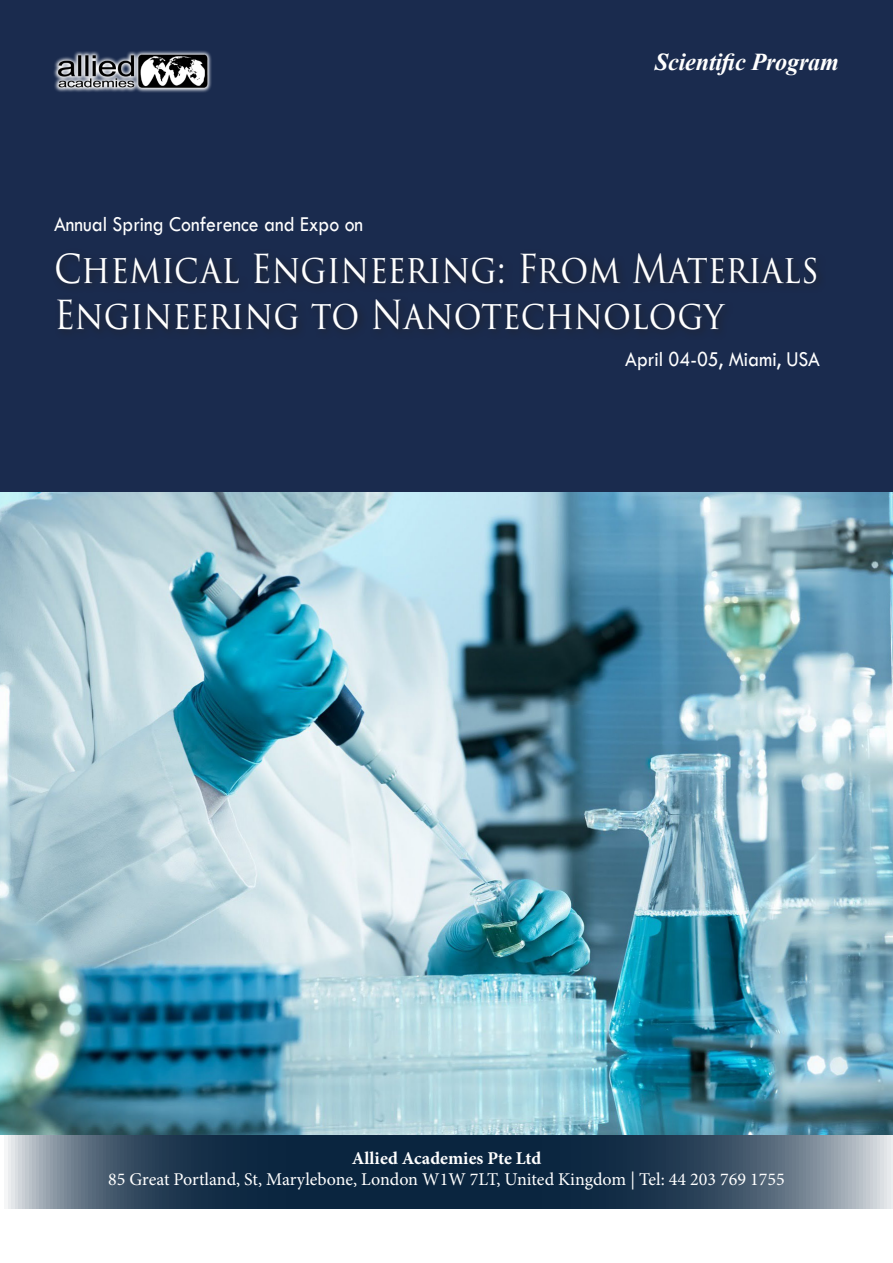
<style>
.page{position:relative;width:893px;height:1263px;background:#fff}
.page>*{position:absolute;margin:0;border:0;box-sizing:border-box;transform-origin:0 0}
.t1{font:39px/46.8px "Trajan Pro 3";color:#fff;scale:.89 1}
.t2{font:italic 700 24.3px "Times New Roman";letter-spacing:-.01em;color:#fff}
.t3{font:21.9px "Tw Cen";color:#fff;scale:.9 1}
.t4{font:18px "Minion Pro";color:#fff}
.t5{font:700 18px "Minion Pro";color:#fff}
</style>
<div class="page">
<div style="left:0;top:0;width:893px;height:670px;background:#1a2b4e"></div>
<svg style="left:8px;top:1135px;width:885px;height:74px;background:#364c62"></svg>
<svg style="left:56px;top:51px;width:156px;height:41px"></svg>
<img style="left:54px;top:52px;width:156px;height:38px">
<div style="left:51px;top:248px;width:776px;height:93px;background:#1a2a4a"></div>
<img style="left:0;top:492px;width:893px;height:643px">
<p class="t3" style="left:54px;top:211px;width:345px">Annual Spring Conference and Expo on</p>
<p class="t2" style="left:655px;top:45px;width:185px">Scientific Program</p>
<p class="t1" style="left:54px;top:247px;width:861px">Chemical Engineering: From Materials<br>Engineering to Nanotechnology</p>
<p class="t3" style="left:625px;top:346px;width:218px">April 04-05, Miami, USA</p>
<p class="t5" style="left:352px;top:1145px;width:191px">Allied Academies Pte Ltd</p>
<p class="t4" style="left:108px;top:1167px;width:678px">85 Great Portland, St, Marylebone, London W1W 7LT, United Kingdom | Tel: 44 203 769 1755</p>
</div>
